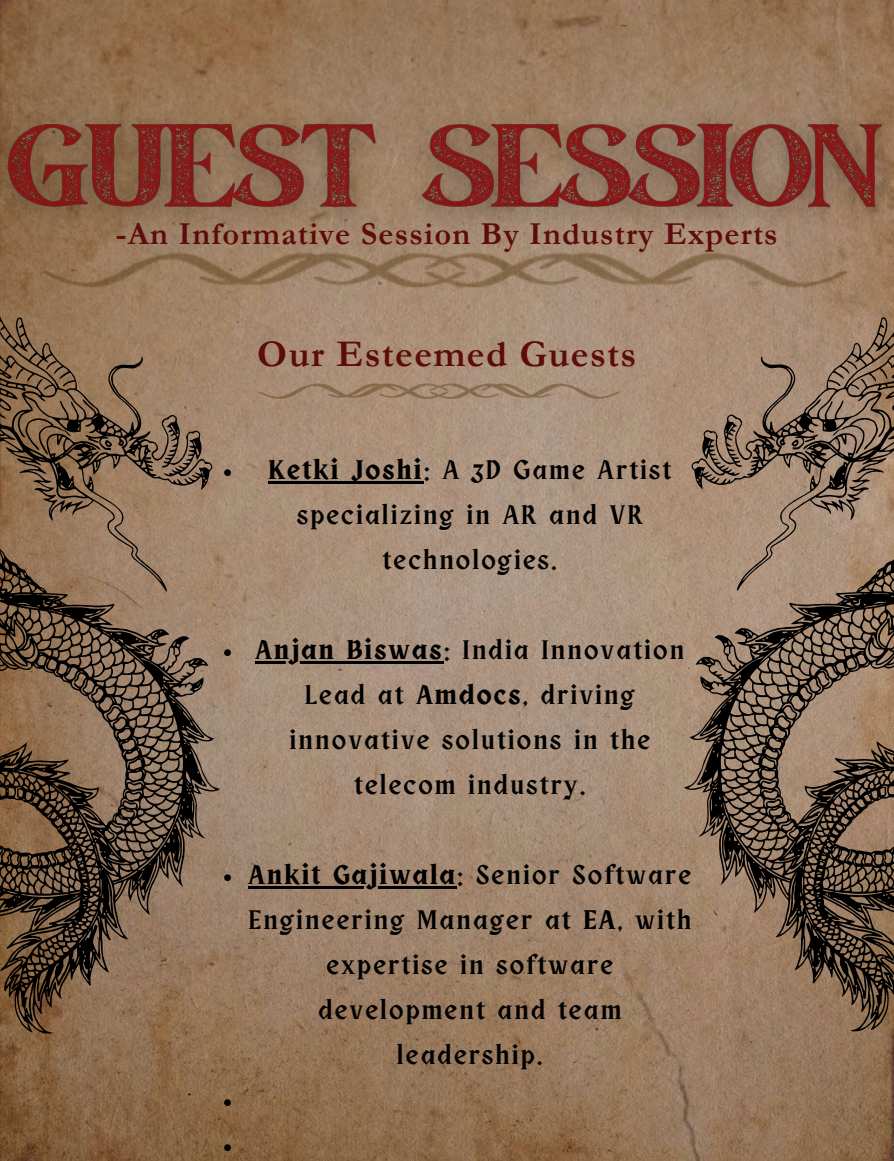
<style>
.page{position:relative;width:894px;height:1161px;background:#fff}
.page>*{position:absolute;margin:0;border:0;box-sizing:border-box;transform-origin:0 0}
.t1{font:700 37.95px "Garamond";letter-spacing:.035em;color:#5c0c0c}
.t2{font:700 32.25px "Garamond";letter-spacing:.035em;color:#5c0c0c}
.t3{font:27.15px/45px "Obra Letra";letter-spacing:.075em;color:#000;text-align:center}
.s1{font-weight:700}
</style>
<div class="page">
<img style="left:0;top:0;width:893px;height:1161px">
<img style="left:42px;top:247px;width:851px;height:64px">
<svg style="left:683px;top:311px;width:210px;height:721px;background:#846d5a"></svg>
<svg style="left:863px;top:980px;width:4px;height:8px"></svg>
<svg style="left:832px;top:418px;width:45px;height:36px;background:#796556"></svg>
<svg style="left:791px;top:439px;width:8px;height:8px"></svg>
<svg style="left:0;top:311px;width:220px;height:723px;background:#79604b"></svg>
<svg style="left:36px;top:983px;width:4px;height:7px"></svg>
<svg style="left:25px;top:418px;width:46px;height:37px;background:#695139"></svg>
<svg style="left:104px;top:440px;width:8px;height:7px"></svg>
<img style="left:258px;top:375px;width:370px;height:36px">
<img style="left:0;top:93px;width:893px;height:154px">
<svg style="left:224px;top:469px;width:7px;height:7px"></svg>
<hr style="left:268px;top:482px;width:155px;height:2px;background:#000">
<svg style="left:224px;top:649px;width:7px;height:7px"></svg>
<hr style="left:255px;top:662px;width:188px;height:2px;background:#000">
<svg style="left:224px;top:874px;width:7px;height:7px"></svg>
<hr style="left:248px;top:887px;width:209px;height:2px;background:#000">
<svg style="left:224px;top:1099px;width:7px;height:7px"></svg>
<svg style="left:224px;top:1144px;width:7px;height:7px"></svg>
<p class="t2" style="left:116px;top:216px;width:663px">-An Informative Session By Industry Experts</p>
<h1 class="t1" style="left:257px;top:333px;width:380px">Our Esteemed Guests</h1>
<p class="t3" style="left:268px;top:450px;width:404px"><span class="s1">Ketki Joshi</span>: A 3D Game Artist specializing in AR and VR technologies.</p>
<p class="t3" style="left:255px;top:630px;width:430px"><span class="s1">Anjan Biswas</span>: India Innovation<br>Lead at <span class="s1">Amdocs</span>, driving innovative solutions in the telecom industry.</p>
<p class="t3" style="left:248px;top:855px;width:444px"><span class="s1">Ankit Gajiwala</span>: Senior Software<br>Engineering Manager at <span class="s1">EA</span>, with expertise in software development and team leadership.</p>
</div>
